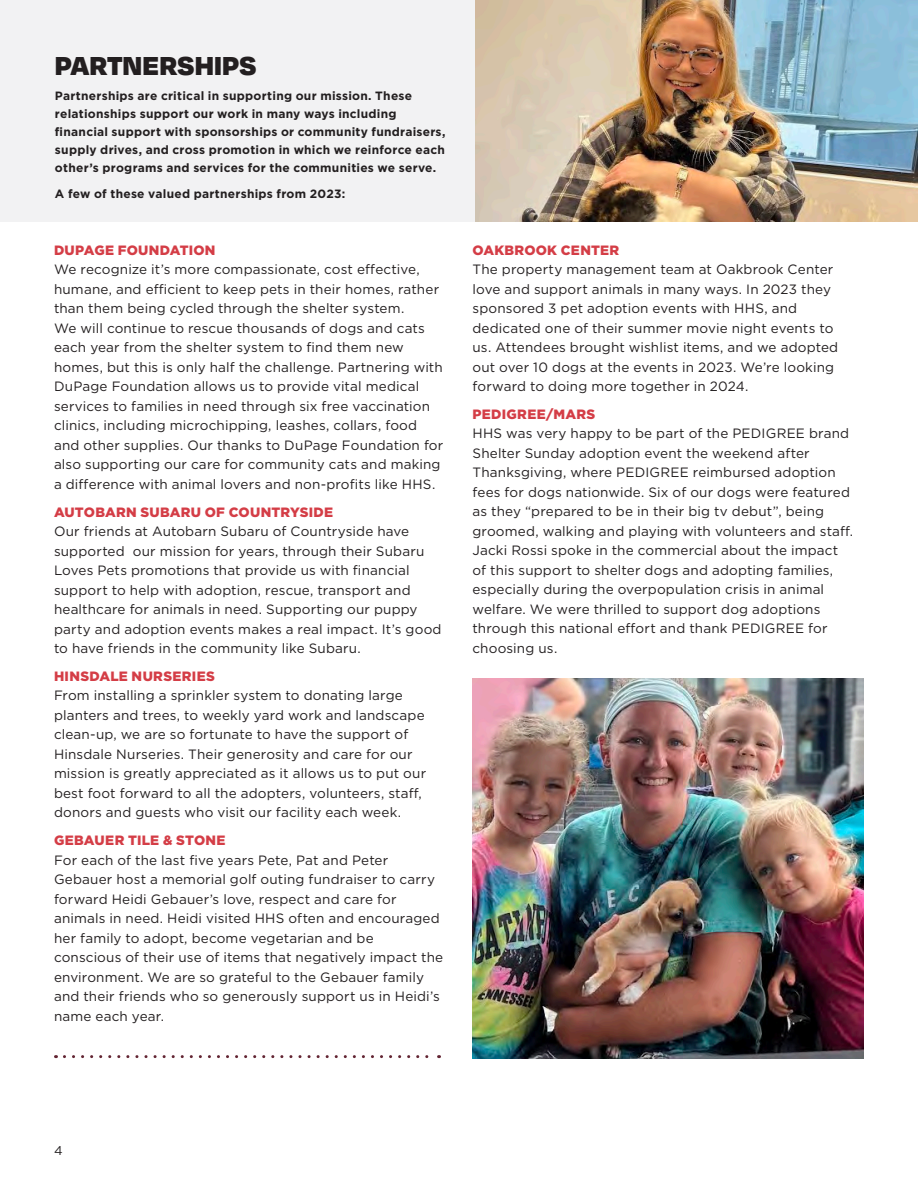
<style>
.page{position:relative;width:918px;height:1188px;background:#fff}
.page>*{position:absolute;margin:0;border:0;box-sizing:border-box;transform-origin:0 0}
.t1{font:900 30px "Degular";color:#231f20}
.t2{font:13.5px/19.5px "Gotham";letter-spacing:.01em;color:#231f20}
.t3{font:900 13.5px "Gotham";letter-spacing:.02em;color:#d43d46}
.t4{font:12.75px "Gotham";color:#231f20}
.t5{font:700 12px/18px "Gotham";letter-spacing:.02em;color:#231f20}
</style>
<div class="page">
<div style="left:0;top:0;width:918px;height:221px;background:#f2f2f3"></div>
<img style="left:472px;top:678px;width:391px;height:380px">
<svg style="left:64px;top:1055px;width:376px;height:3px"></svg>
<img style="left:475px;top:0;width:443px;height:221px">
<h1 class="t1" style="left:55px;top:46px;width:203px">PARTNERSHIPS</h1>
<p class="t5" style="left:55px;top:86px;width:392px">Partnerships are critical in supporting our mission. These relationships support our work in many ways including financial support with sponsorships or community fundraisers, supply drives, and cross promotion in which we reinforce each other’s programs and services for the communities we serve.</p>
<p class="t5" style="left:55px;top:184px;width:292px">A few of these valued partnerships from 2023:</p>
<p class="t3" style="left:54px;top:241px;width:163px">DUPAGE FOUNDATION</p>
<p class="t2" style="left:54px;top:260px;width:391px">We recognize it’s more compassionate, cost effective, humane, and efficient to keep pets in their homes, rather than them being cycled through the shelter system.<br>We will continue to rescue thousands of dogs and cats each year from the shelter system to find them new homes, but this is only half the challenge. Partnering with DuPage Foundation allows us to provide vital medical services to families in need through six free vaccination clinics, including microchipping, leashes, collars, food and other supplies. Our thanks to DuPage Foundation for also supporting our care for community cats and making a difference with animal lovers and non-profits like HHS.</p>
<p class="t3" style="left:54px;top:503px;width:281px">AUTOBARN SUBARU OF COUNTRYSIDE</p>
<p class="t2" style="left:54px;top:521px;width:389px">Our friends at Autobarn Subaru of Countryside have supported our mission for years, through their Subaru Loves Pets promotions that provide us with financial support to help with adoption, rescue, transport and healthcare for animals in need. Supporting our puppy party and adoption events makes a real impact. It’s good to have friends in the community like Subaru.</p>
<p class="t3" style="left:54px;top:667px;width:162px">HINSDALE NURSERIES</p>
<p class="t2" style="left:54px;top:686px;width:374px">From installing a sprinkler system to donating large planters and trees, to weekly yard work and landscape clean-up, we are so fortunate to have the support of Hinsdale Nurseries. Their generosity and care for our mission is greatly appreciated as it allows us to put our best foot forward to all the adopters, volunteers, staff, donors and guests who visit our facility each week.</p>
<p class="t3" style="left:54px;top:831px;width:173px">GEBAUER TILE &amp; STONE</p>
<p class="t2" style="left:54px;top:850px;width:391px">For each of the last five years Pete, Pat and Peter Gebauer host a memorial golf outing fundraiser to carry forward Heidi Gebauer’s love, respect and care for animals in need. Heidi visited HHS often and encouraged her family to adopt, become vegetarian and be conscious of their use of items that negatively impact the environment. We are so grateful to the Gebauer family and their friends who so generously support us in Heidi’s name each year.</p>
<p class="t3" style="left:472px;top:241px;width:148px">OAKBROOK CENTER</p>
<p class="t2" style="left:472px;top:259px;width:367px">The property management team at Oakbrook Center love and support animals in many ways. In 2023 they sponsored 3 pet adoption events with HHS, and dedicated one of their summer movie night events to us. Attendees brought wishlist items, and we adopted out over 10 dogs at the events in 2023. We’re looking forward to doing more together in 2024.</p>
<p class="t3" style="left:472px;top:405px;width:124px">PEDIGREE/MARS</p>
<p class="t2" style="left:472px;top:424px;width:382px">HHS was very happy to be part of the PEDIGREE brand Shelter Sunday adoption event the weekend after Thanksgiving, where PEDIGREE reimbursed adoption fees for dogs nationwide. Six of our dogs were featured as they “prepared to be in their big tv debut”, being groomed, walking and playing with volunteers and staff.<br>Jacki Rossi spoke in the commercial about the impact of this support to shelter dogs and adopting families, especially during the overpopulation crisis in animal welfare. We were thrilled to support dog adoptions through this national effort and thank PEDIGREE for choosing us.</p>
<p class="t4" style="left:54px;top:1142px;width:10px">4</p>
</div>
